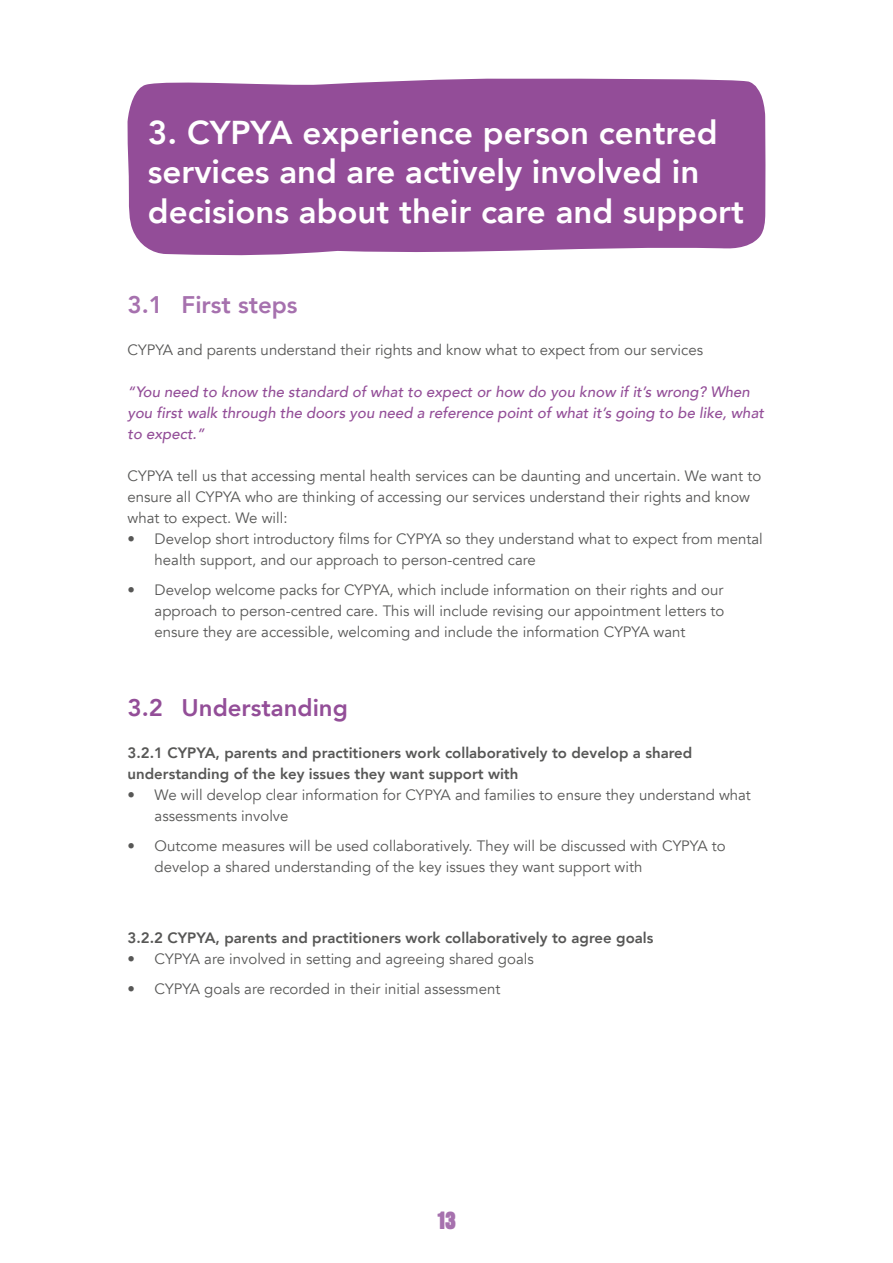
<style>
.page{position:relative;width:893px;height:1263px;background:#fff}
.page>*{position:absolute;margin:0;border:0;box-sizing:border-box;transform-origin:0 0}
.t1{font:800 33px/39.6px "Avenir";color:#fff}
.t2{font:800 24px "Avenir";color:#934e98}
.t3{font:800 24px "Avenir";color:#a671ae}
.t4{font:900 24px "Sans Thirteen";color:#a671ae}
.t5{font:15px/21px "Avenir";color:#575756}
.t6{font:800 15px/21px "Avenir";color:#575756}
.t7{font:italic 500 15px/21px "Avenir";color:#934e98}
</style>
<div class="page">
<div style="left:127px;top:78px;width:638px;height:178px;background:#934d98"></div>
<h1 class="t1" style="left:148px;top:113px;width:597px">3. CYPYA experience person centred services and are actively involved in decisions about their care and support</h1>
<h2 class="t3" style="left:128px;top:286px;width:171px">3.1 First steps</h2>
<p class="t5" style="left:128px;top:340px;width:577px">CYPYA and parents understand their rights and know what to expect from our services</p>
<p class="t7" style="left:128px;top:382px;width:638px">“You need to know the standard of what to expect or how do you know if it’s wrong? When you first walk through the doors you need a reference point of what it’s going to be like, what to expect.”</p>
<p class="t5" style="left:128px;top:466px;width:635px">CYPYA tell us that accessing mental health services can be daunting and uncertain. We want to ensure all CYPYA who are thinking of accessing our services understand their rights and know what to expect. We will:</p>
<p class="t5" style="left:155px;top:529px;width:610px;text-indent:-27px">• Develop short introductory films for CYPYA so they understand what to expect from mental health support, and our approach to person-centred care</p>
<p class="t5" style="left:155px;top:579px;width:571px;text-align:justify;text-indent:-27px">• Develop welcome packs for CYPYA, which include information on their rights and our approach to person-centred care. This will include revising our appointment letters to ensure they are accessible, welcoming and include the information CYPYA want</p>
<h2 class="t2" style="left:128px;top:689px;width:222px">3.2 Understanding</h2>
<p class="t6" style="left:128px;top:742px;width:566px">3.2.1 CYPYA, parents and practitioners work collaboratively to develop a shared understanding of the key issues they want support with</p>
<p class="t5" style="left:155px;top:785px;width:598px;text-indent:-27px">• We will develop clear information for CYPYA and families to ensure they understand what assessments involve</p>
<p class="t5" style="left:155px;top:835px;width:573px;text-indent:-27px">• Outcome measures will be used collaboratively. They will be discussed with CYPYA to develop a shared understanding of the key issues they want support with</p>
<p class="t6" style="left:128px;top:927px;width:527px">3.2.2 CYPYA, parents and practitioners work collaboratively to agree goals</p>
<p class="t5" style="left:128px;top:949px;width:408px">• CYPYA are involved in setting and agreeing shared goals</p>
<p class="t5" style="left:128px;top:978px;width:374px">• CYPYA goals are recorded in their initial assessment</p>
<h2 class="t4" style="left:437px;top:1205px;width:20px">13</h2>
</div>
